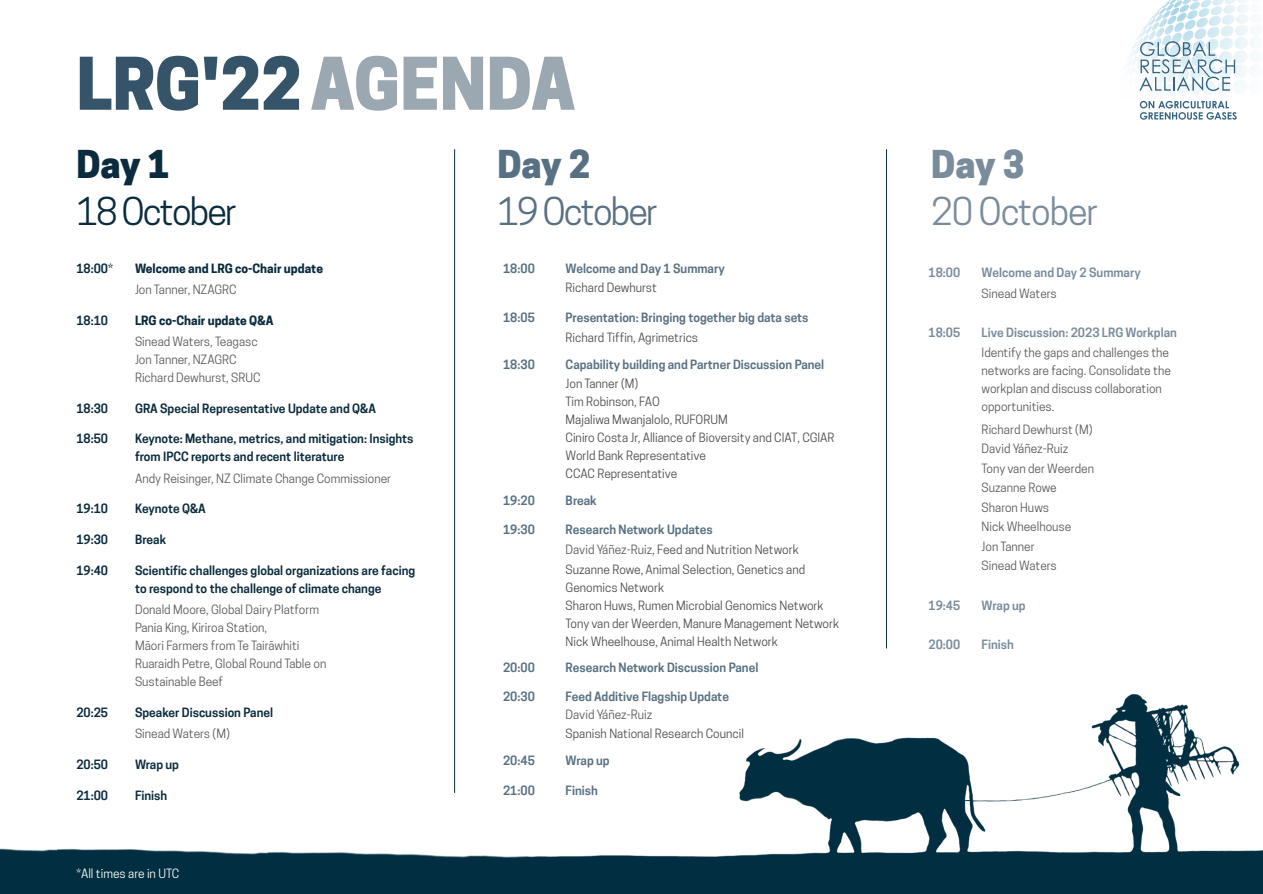
<style>
.page{position:relative;width:1263px;height:894px;background:#fff}
.page>*{position:absolute;margin:0;border:0;box-sizing:border-box;transform-origin:0 0}
.t1{font:900 67.95px "Tanohe Sans";color:#365469}
.t2{font:36px "Tanohe Sans";letter-spacing:-.05em;color:#0b2c3e}
.t3{font:36px "Tanohe Sans";letter-spacing:-.05em;color:#587182}
.t4{font:36px "Tanohe Sans";letter-spacing:-.03em;color:#7a8c9b}
.t5{font:900 36px "Tanohe Sans";color:#0b2c3e}
.t6{font:900 36px "Tanohe Sans";color:#587182}
.t7{font:900 36px "Tanohe Sans";color:#7a8c9b}
.t8{font:12px/18px "Tanohe Sans";color:#5b5958}
.t9{font:12px/18px "Tanohe Sans";color:#4d4c4b}
.t10{font:600 12px/18px "Tanohe Sans";color:#0b2c3e}
.t11{font:600 12px "Tanohe Sans";color:#587182}
.t12{font:600 12px "Tanohe Sans";color:#7a8c9b}
.t13{font:700 12px "Tanohe Sans";color:#0b2c3e}
.t14{font:12px "Tanohe Sans";color:#fff}
.s1{color:#9ba8b2}
.s2{font-weight:600;color:#587182}
.s3{color:#5b5958}
</style>
<div class="page">
<img style="left:1128px;top:0;width:127px;height:96px">
<svg style="left:1139px;top:41px;width:96px;height:50px"></svg>
<svg style="left:1140px;top:101px;width:97px;height:19px"></svg>
<img style="left:0;top:684px;width:1263px;height:209px">
<hr style="left:454px;top:149px;width:1px;height:643px;background:#0b2c3e">
<hr style="left:886px;top:149px;width:1px;height:499px;background:#0b2c3e">
<h1 class="t1" style="left:76px;top:59px;width:500px">LRG'22<span class="s1">AGENDA</span></h1>
<h2 class="t5" style="left:76px;top:151px;width:95px">Day 1</h2>
<h2 class="t2" style="left:76px;top:198px;width:162px">18October</h2>
<h2 class="t6" style="left:497px;top:151px;width:95px">Day 2</h2>
<h2 class="t3" style="left:497px;top:198px;width:162px">19October</h2>
<p class="t10" style="left:76px;top:260px;width:38px">18:00*</p>
<p class="t13" style="left:135px;top:263px;width:190px">Welcome and LRG co-Chair update</p>
<p class="t8" style="left:135px;top:281px;width:103px">Jon Tanner, NZAGRC</p>
<p class="t10" style="left:76px;top:312px;width:33px">18:10</p>
<p class="t13" style="left:135px;top:315px;width:140px">LRG co-Chair update Q&amp;A</p>
<p class="t8" style="left:135px;top:333px;width:127px">Sinead Waters, Teagasc<br>Jon Tanner, NZAGRC<br>Richard Dewhurst, SRUC</p>
<p class="t10" style="left:76px;top:400px;width:33px">18:30</p>
<p class="t10" style="left:135px;top:400px;width:242px">GRA Special Representative Update and Q&amp;A</p>
<p class="t10" style="left:76px;top:431px;width:33px">18:50</p>
<p class="t10" style="left:135px;top:431px;width:280px">Keynote: Methane, metrics, and mitigation: Insights from IPCC reports and recent literature</p>
<p class="t8" style="left:135px;top:470px;width:258px">Andy Reisinger, NZ Climate Change Commissioner</p>
<p class="t10" style="left:76px;top:501px;width:33px">19:10</p>
<p class="t10" style="left:135px;top:501px;width:72px">Keynote Q&amp;A</p>
<p class="t10" style="left:76px;top:532px;width:33px">19:30</p>
<p class="t10" style="left:135px;top:532px;width:33px">Break</p>
<p class="t10" style="left:76px;top:563px;width:33px">19:40</p>
<p class="t10" style="left:135px;top:563px;width:282px">Scientific challenges global organizations are facing to respond to the challenge of climate change</p>
<p class="t8" style="left:135px;top:602px;width:193px">Donald Moore, Global Dairy Platform<br>Pania King, Kiriroa Station,<br>Māori Farmers from Te Tairāwhiti<br>Ruaraidh Petre, Global Round Table on<br>Sustainable Beef</p>
<p class="t10" style="left:76px;top:705px;width:33px">20:25</p>
<p class="t10" style="left:135px;top:705px;width:140px">Speaker Discussion Panel</p>
<p class="t8" style="left:135px;top:726px;width:96px">Sinead Waters (M)</p>
<p class="t10" style="left:76px;top:756px;width:33px">20:50</p>
<p class="t10" style="left:135px;top:756px;width:46px">Wrap up</p>
<p class="t10" style="left:76px;top:787px;width:33px">21:00</p>
<p class="t10" style="left:135px;top:787px;width:34px">Finish</p>
<p class="t14" style="left:76px;top:868px;width:104px">*All times are in UTC</p>
<p class="t11" style="left:503px;top:263px;width:33px">18:00</p>
<p class="t11" style="left:566px;top:263px;width:161px">Welcome and Day 1 Summary</p>
<p class="t9" style="left:566px;top:280px;width:93px">Richard Dewhurst</p>
<p class="t11" style="left:503px;top:313px;width:33px">18:05</p>
<p class="t11" style="left:566px;top:313px;width:244px">Presentation: Bringing together big data sets</p>
<p class="t9" style="left:566px;top:329px;width:134px">Richard Tiffin, Agrimetrics</p>
<p class="t11" style="left:503px;top:359px;width:33px">18:30</p>
<p class="t11" style="left:566px;top:359px;width:260px">Capability building and Partner Discussion Panel</p>
<p class="t9" style="left:566px;top:376px;width:270px">Jon Tanner (M)<br>Tim Robinson, FAO<br>Majaliwa Mwanjalolo, RUFORUM<br>Ciniro Costa Jr, Alliance of Bioversity and CIAT, CGIAR<br>World Bank Representative<br>CCAC Representative</p>
<p class="t11" style="left:503px;top:495px;width:33px">19:20</p>
<p class="t11" style="left:566px;top:495px;width:33px">Break</p>
<p class="t11" style="left:503px;top:525px;width:33px">19:30</p>
<p class="t9" style="left:566px;top:521px;width:241px;line-height:19.5px"><span class="s2">Research Network Updates<br></span><span class="s3">David Yáñez-Ruiz</span>, Feed and Nutrition Network<br>Suzanne Rowe, Animal Selection, Genetics and</p>
<p class="t9" style="left:566px;top:579px;width:275px">Genomics Network<br>Sharon Huws, Rumen Microbial Genomics Network Tony van der Weerden, Manure Management Network Nick Wheelhouse, Animal Health Network</p>
<p class="t11" style="left:503px;top:663px;width:33px">20:00</p>
<p class="t11" style="left:566px;top:663px;width:194px">Research Network Discussion Panel</p>
<p class="t11" style="left:503px;top:691px;width:33px">20:30</p>
<p class="t11" style="left:566px;top:691px;width:165px">Feed Additive Flagship Update</p>
<p class="t8" style="left:566px;top:706px;width:88px">David Yáñez-Ruiz</p>
<p class="t9" style="left:566px;top:726px;width:180px">Spanish National Research Council</p>
<p class="t11" style="left:503px;top:755px;width:33px">20:45</p>
<p class="t11" style="left:566px;top:755px;width:46px">Wrap up</p>
<p class="t11" style="left:503px;top:785px;width:33px">21:00</p>
<p class="t11" style="left:566px;top:785px;width:34px">Finish</p>
<h2 class="t7" style="left:931px;top:151px;width:95px">Day 3</h2>
<h2 class="t4" style="left:931px;top:198px;width:169px">20 October</h2>
<p class="t12" style="left:929px;top:268px;width:33px">18:00</p>
<p class="t12" style="left:982px;top:268px;width:161px">Welcome and Day 2 Summary</p>
<p class="t8" style="left:982px;top:286px;width:77px">Sinead Waters</p>
<p class="t12" style="left:929px;top:328px;width:33px">18:05</p>
<p class="t12" style="left:982px;top:328px;width:197px">Live Discussion: 2023 LRG Workplan</p>
<p class="t8" style="left:982px;top:345px;width:191px">Identify the gaps and challenges the networks are facing. Consolidate the workplan and discuss collaboration opportunities.</p>
<p class="t8" style="left:982px;top:420px;width:114px;line-height:19.5px">Richard Dewhurst (M)<br>David Yáñez-Ruiz<br>Tony van der Weerden<br>Suzanne Rowe<br>Sharon Huws<br>Nick Wheelhouse<br>Jon Tanner<br>Sinead Waters</p>
<p class="t12" style="left:929px;top:600px;width:33px">19:45</p>
<p class="t12" style="left:982px;top:600px;width:46px">Wrap up</p>
<p class="t12" style="left:929px;top:639px;width:33px">20:00</p>
<p class="t12" style="left:982px;top:639px;width:34px">Finish</p>
</div>
